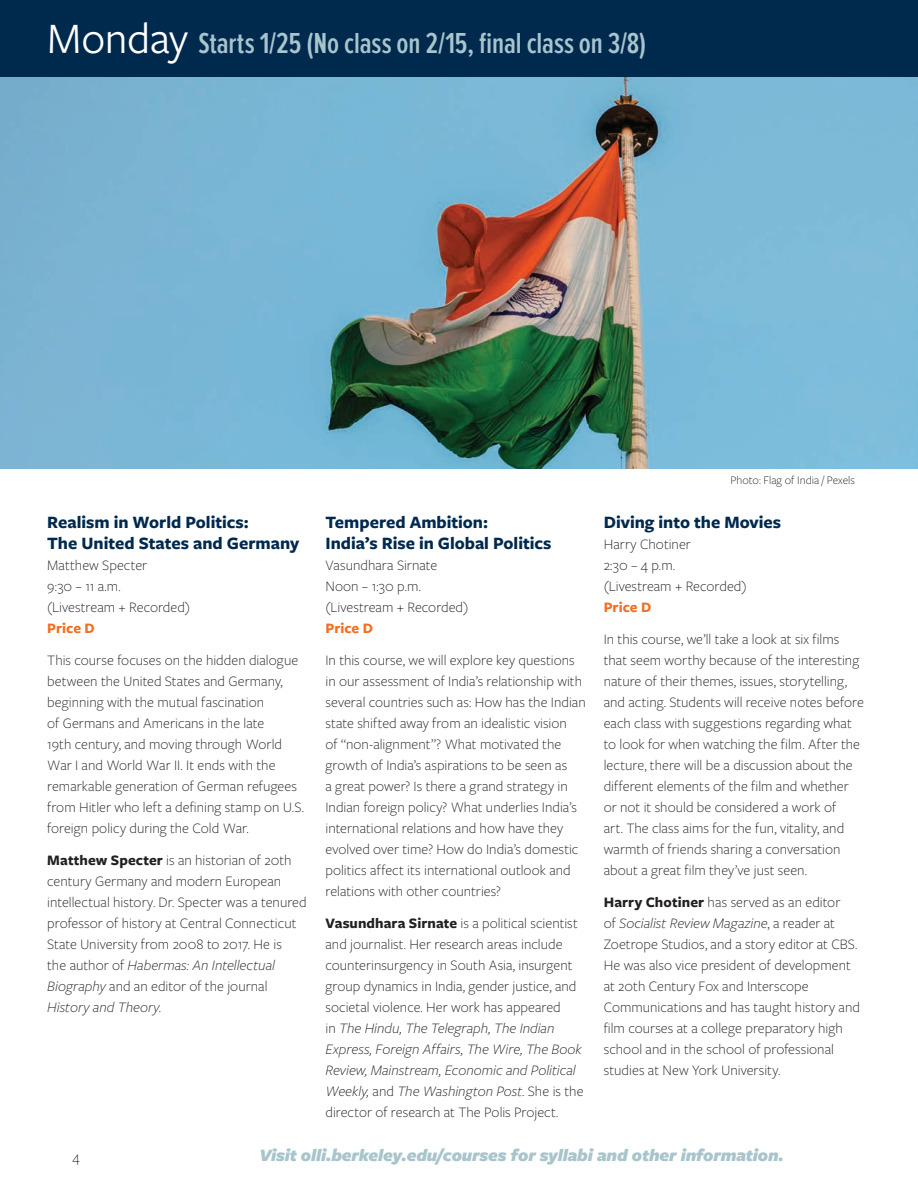
<style>
.page{position:relative;width:918px;height:1188px;background:#fff}
.page>*{position:absolute;margin:0;border:0;box-sizing:border-box;transform-origin:0 0}
.t1{font:600 30px "Proxima Nova Ex Cn";letter-spacing:-.005em;color:#a8c4cc}
.t2{font:700 18px/21px "Freight Sans Pro";color:#00294e}
.t3{font:italic 900 18px "Freight Sans Pro";letter-spacing:-.01em;color:#a8c4cc}
.t4{font:300 15px/21px "Freight Sans Pro";color:#231f20}
.t5{font:700 15px "Freight Sans Pro";color:#f36e21}
.t6{font:300 12px "Freight Sans Pro";color:#231f20}
.s1{font-family:"Freight Sans Pro";font-weight:400;font-size:45px;color:#fff}
.s2{font-weight:700}
.s3{font-style:italic}
</style>
<div class="page">
<div style="left:0;top:0;width:918px;height:77px;background:#00294e"></div>
<img style="left:0;top:77px;width:918px;height:392px">
<h1 class="t1" style="left:47px;top:26px;width:601px"><span class="s1">Monday</span> Starts 1/25 (No class on 2/15, final class on 3/8)</h1>
<p class="t6" style="left:731px;top:472px;width:126px">Photo: Flag of India / Pexels</p>
<p class="t2" style="left:47px;top:511px;width:253px">Realism in World Politics:<br>The United States and Germany</p>
<p class="t4" style="left:47px;top:554px;width:145px">Matthew Specter<br>9:30 – 11 a.m. (Livestream + Recorded)</p>
<p class="t5" style="left:47px;top:618px;width:49px">Price D</p>
<p class="t4" style="left:47px;top:649px;width:258px">This course focuses on the hidden dialogue between the United States and Germany, beginning with the mutual fascination<br>of Germans and Americans in the late<br>19th century, and moving through World War I and World War II. It ends with the remarkable generation of German refugees from Hitler who left a defining stamp on U.S. foreign policy during the Cold War.</p>
<p class="t4" style="left:47px;top:849px;width:261px"><span class="s2">Matthew Specter</span> is an historian of 20th century Germany and modern European intellectual history. Dr. Specter was a tenured professor of history at Central Connecticut State University from 2008 to 2017. He is<br>the author of <span class="s3">Habermas: An Intellectual Biography</span> and an editor of the journal <span class="s3">History and Theory</span>.</p>
<p class="t2" style="left:326px;top:511px;width:228px">Tempered Ambition:<br>India’s Rise in Global Politics</p>
<p class="t4" style="left:326px;top:554px;width:145px">Vasundhara Sirnate<br>Noon – 1:30 p.m. (Livestream + Recorded)</p>
<p class="t5" style="left:326px;top:618px;width:49px">Price D</p>
<p class="t4" style="left:326px;top:649px;width:262px">In this course, we will explore key questions in our assessment of India’s relationship with several countries such as: How has the Indian state shifted away from an idealistic vision<br>of “non-alignment”? What motivated the growth of India’s aspirations to be seen as<br>a great power? Is there a grand strategy in Indian foreign policy? What underlies India’s international relations and how have they evolved over time? How do India’s domestic politics affect its international outlook and relations with other countries?</p>
<p class="t4" style="left:325px;top:912px;width:260px"><span class="s2">Vasundhara Sirnate</span> is a political scientist and journalist. Her research areas include counterinsurgency in South Asia, insurgent group dynamics in India, gender justice, and societal violence. Her work has appeared<br>in <span class="s3">The Hindu, The Telegraph, The Indian Express, Foreign Affairs, The Wire, The Book Review, Mainstream, Economic and Political Weekly,</span> and <span class="s3">The Washington Post</span>. She is the director of research at The Polis Project.</p>
<p class="t2" style="left:604px;top:511px;width:179px">Diving into the Movies</p>
<p class="t4" style="left:604px;top:533px;width:145px">Harry Chotiner<br>2:30 – 4 p.m. (Livestream + Recorded)</p>
<p class="t5" style="left:604px;top:597px;width:49px">Price D</p>
<p class="t4" style="left:604px;top:628px;width:262px">In this course, we’ll take a look at six films that seem worthy because of the interesting nature of their themes, issues, storytelling, and acting. Students will receive notes before each class with suggestions regarding what to look for when watching the film. After the lecture, there will be a discussion about the different elements of the film and whether or not it should be considered a work of<br>art. The class aims for the fun, vitality, and warmth of friends sharing a conversation about a great film they’ve just seen.</p>
<p class="t4" style="left:604px;top:891px;width:258px"><span class="s2">Harry Chotiner</span> has served as an editor<br>of <span class="s3">Socialist Review Magazine</span>, a reader at Zoetrope Studios, and a story editor at CBS.<br>He was also vice president of development at 20th Century Fox and Interscope Communications and has taught history and film courses at a college preparatory high school and in the school of professional studies at New York University.</p>
<p class="t4" style="left:73px;top:1146px;width:9px">4</p>
<p class="t3" style="left:259px;top:1143px;width:526px">Visit olli.berkeley.edu/courses for syllabi and other information.</p>
</div>
